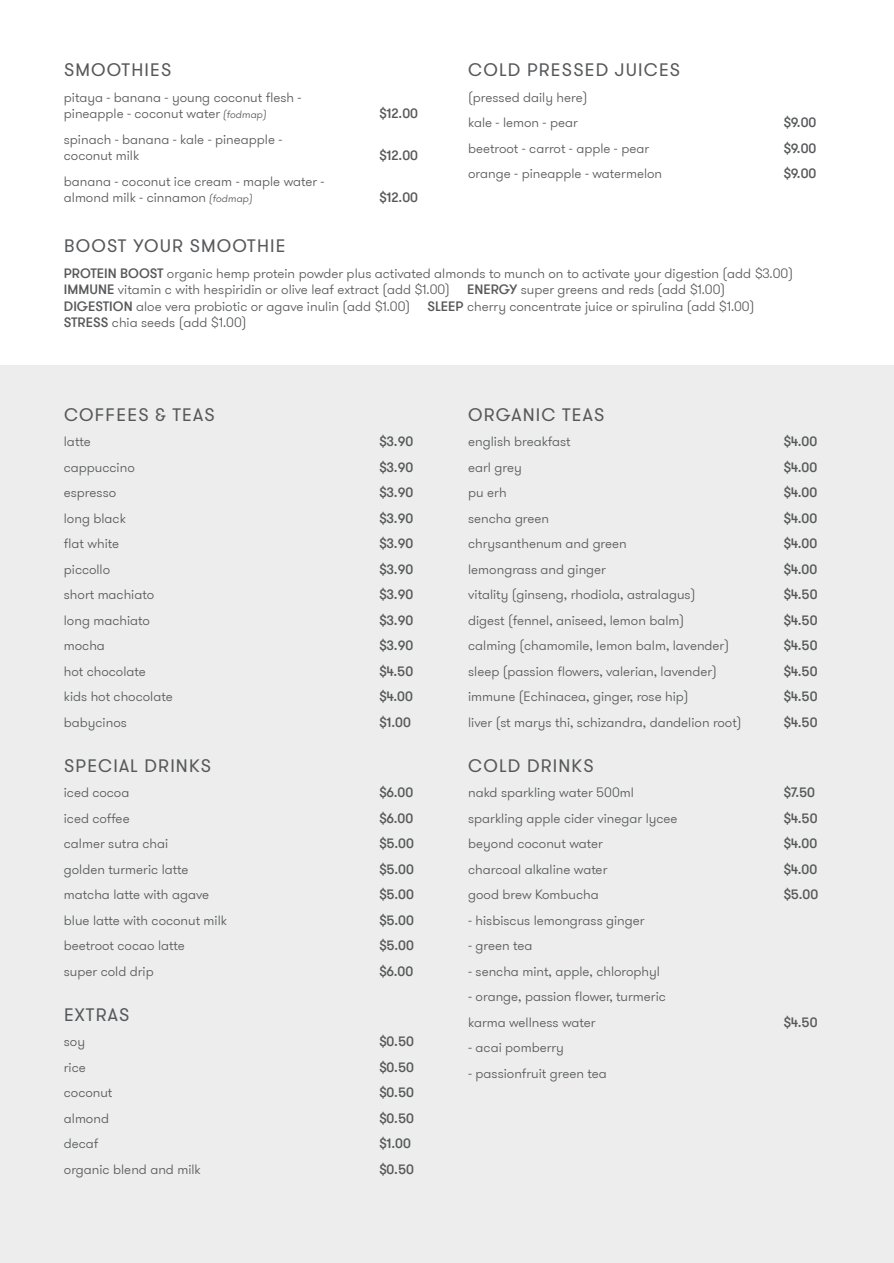
<style>
.page{position:relative;width:894px;height:1263px;background:#fff}
.page>*{position:absolute;margin:0;border:0;box-sizing:border-box;transform-origin:0 0}
.t1{font:18px "GT Walsheim Pro";letter-spacing:.065em;color:#57585a}
.t2{font:300 13.5px/16.5px "GT Walsheim Pro";color:#57585a}
.t3{font:500 13.5px "GT Walsheim Pro";color:#57585a}
.s1{font-style:italic;font-size:10.5px}
.s2{font-weight:500}
</style>
<div class="page">
<div style="left:0;top:366px;width:893px;height:897px;background:#ecedec"></div>
<h1 class="t1" style="left:64px;top:63px;width:109px">SMOOTHIES</h1>
<p class="t2" style="left:64px;top:90px;width:239px">pitaya - banana - young coconut flesh - pineapple - coconut water <span class="s1">(fodmap)</span></p>
<p class="t2" style="left:64px;top:132px;width:220px">spinach - banana - kale - pineapple - coconut milk</p>
<p class="t2" style="left:64px;top:174px;width:262px">banana - coconut ice cream - maple water - almond milk - cinnamon <span class="s1">(fodmap)</span></p>
<p class="t3" style="left:378px;top:108px;width:41px">$12.00</p>
<p class="t3" style="left:378px;top:150px;width:41px">$12.00</p>
<p class="t3" style="left:378px;top:192px;width:41px">$12.00</p>
<h1 class="t1" style="left:468px;top:63px;width:213px">COLD PRESSED JUICES</h1>
<p class="t2" style="left:468px;top:86px;width:121px;line-height:25.5px">(pressed daily here) kale - lemon - pear</p>
<p class="t3" style="left:782px;top:117px;width:35px">$9.00</p>
<p class="t2" style="left:468px;top:141px;width:182px">beetroot - carrot - apple - pear</p>
<p class="t3" style="left:782px;top:143px;width:35px">$9.00</p>
<p class="t2" style="left:468px;top:167px;width:195px">orange - pineapple - watermelon</p>
<p class="t3" style="left:782px;top:168px;width:35px">$9.00</p>
<h1 class="t1" style="left:64px;top:239px;width:223px">BOOST YOUR SMOOTHIE</h1>
<p class="t2" style="left:64px;top:266px;width:730px"><span class="s2">PROTEIN BOOST</span> organic hemp protein powder plus activated almonds to munch on to activate your digestion (add $3.00)<br><span class="s2">IMMUNE</span> vitamin c with hespiridin or olive leaf extract (add $1.00)</p>
<p class="t2" style="left:467px;top:283px;width:259px"><span class="s2">ENERGY</span> super greens and reds (add $1.00)</p>
<p class="t2" style="left:64px;top:299px;width:348px"><span class="s2">DIGESTION</span> aloe vera probiotic or agave inulin (add $1.00)</p>
<p class="t2" style="left:427px;top:299px;width:328px"><span class="s2">SLEEP</span> cherry concentrate juice or spirulina (add $1.00)</p>
<p class="t2" style="left:64px;top:316px;width:184px"><span class="s2">STRESS</span> chia seeds (add $1.00)</p>
<h1 class="t1" style="left:64px;top:407px;width:152px">COFFEES &amp; TEAS</h1>
<p class="t2" style="left:64px;top:435px;width:28px">latte</p>
<p class="t3" style="left:378px;top:436px;width:36px">$3.90</p>
<p class="t2" style="left:64px;top:460px;width:72px">cappuccino</p>
<p class="t3" style="left:378px;top:462px;width:36px">$3.90</p>
<p class="t2" style="left:64px;top:486px;width:54px">espresso</p>
<p class="t3" style="left:378px;top:487px;width:36px">$3.90</p>
<p class="t2" style="left:64px;top:511px;width:63px">long black</p>
<p class="t3" style="left:378px;top:513px;width:36px">$3.90</p>
<p class="t2" style="left:64px;top:537px;width:57px">flat white</p>
<p class="t3" style="left:378px;top:538px;width:36px">$3.90</p>
<p class="t2" style="left:64px;top:562px;width:48px">piccollo</p>
<p class="t3" style="left:378px;top:564px;width:36px">$3.90</p>
<p class="t2" style="left:64px;top:588px;width:92px">short machiato</p>
<p class="t3" style="left:378px;top:589px;width:36px">$3.90</p>
<p class="t2" style="left:64px;top:613px;width:88px">long machiato</p>
<p class="t3" style="left:378px;top:615px;width:36px">$3.90</p>
<p class="t2" style="left:64px;top:639px;width:43px">mocha</p>
<p class="t3" style="left:378px;top:640px;width:36px">$3.90</p>
<p class="t2" style="left:64px;top:664px;width:83px">hot chocolate</p>
<p class="t3" style="left:378px;top:666px;width:36px">$4.50</p>
<p class="t2" style="left:64px;top:690px;width:110px">kids hot chocolate</p>
<p class="t3" style="left:378px;top:691px;width:36px">$4.00</p>
<p class="t2" style="left:64px;top:715px;width:64px">babycinos</p>
<p class="t3" style="left:378px;top:717px;width:34px">$1.00</p>
<h1 class="t1" style="left:64px;top:758px;width:149px">SPECIAL DRINKS</h1>
<p class="t2" style="left:64px;top:786px;width:67px">iced cocoa</p>
<p class="t3" style="left:378px;top:787px;width:36px">$6.00</p>
<p class="t2" style="left:64px;top:811px;width:67px">iced coffee</p>
<p class="t3" style="left:378px;top:813px;width:36px">$6.00</p>
<p class="t2" style="left:64px;top:837px;width:106px">calmer sutra chai</p>
<p class="t3" style="left:378px;top:838px;width:37px">$5.00</p>
<p class="t2" style="left:64px;top:862px;width:126px">golden turmeric latte</p>
<p class="t3" style="left:378px;top:864px;width:37px">$5.00</p>
<p class="t2" style="left:64px;top:888px;width:147px">matcha latte with agave</p>
<p class="t3" style="left:378px;top:889px;width:37px">$5.00</p>
<p class="t2" style="left:64px;top:913px;width:164px">blue latte with coconut milk</p>
<p class="t3" style="left:378px;top:915px;width:37px">$5.00</p>
<p class="t2" style="left:64px;top:939px;width:122px">beetroot cocao latte</p>
<p class="t3" style="left:378px;top:940px;width:37px">$5.00</p>
<p class="t2" style="left:64px;top:964px;width:91px">super cold drip</p>
<p class="t3" style="left:378px;top:966px;width:36px">$6.00</p>
<h1 class="t1" style="left:64px;top:1007px;width:67px">EXTRAS</h1>
<p class="t2" style="left:64px;top:1035px;width:23px">soy</p>
<p class="t3" style="left:378px;top:1036px;width:37px">$0.50</p>
<p class="t2" style="left:64px;top:1060px;width:23px">rice</p>
<p class="t3" style="left:378px;top:1062px;width:37px">$0.50</p>
<p class="t2" style="left:64px;top:1086px;width:50px">coconut</p>
<p class="t3" style="left:378px;top:1087px;width:37px">$0.50</p>
<p class="t2" style="left:64px;top:1111px;width:47px">almond</p>
<p class="t3" style="left:378px;top:1113px;width:37px">$0.50</p>
<p class="t2" style="left:64px;top:1137px;width:36px">decaf</p>
<p class="t3" style="left:378px;top:1138px;width:34px">$1.00</p>
<p class="t2" style="left:64px;top:1162px;width:138px">organic blend and milk</p>
<p class="t3" style="left:378px;top:1164px;width:37px">$0.50</p>
<h1 class="t1" style="left:468px;top:407px;width:137px">ORGANIC TEAS</h1>
<p class="t2" style="left:468px;top:435px;width:104px">english breakfast</p>
<p class="t3" style="left:782px;top:436px;width:36px">$4.00</p>
<p class="t2" style="left:468px;top:460px;width:55px">earl grey</p>
<p class="t3" style="left:782px;top:462px;width:36px">$4.00</p>
<p class="t2" style="left:468px;top:486px;width:40px">pu erh</p>
<p class="t3" style="left:782px;top:487px;width:36px">$4.00</p>
<p class="t2" style="left:468px;top:511px;width:82px">sencha green</p>
<p class="t3" style="left:782px;top:513px;width:36px">$4.00</p>
<p class="t2" style="left:468px;top:537px;width:160px">chrysanthenum and green</p>
<p class="t3" style="left:782px;top:538px;width:36px">$4.00</p>
<p class="t2" style="left:468px;top:562px;width:139px">lemongrass and ginger</p>
<p class="t3" style="left:782px;top:564px;width:36px">$4.00</p>
<p class="t2" style="left:468px;top:588px;width:228px">vitality (ginseng, rhodiola, astralagus)</p>
<p class="t3" style="left:782px;top:589px;width:36px">$4.50</p>
<p class="t2" style="left:468px;top:613px;width:217px">digest (fennel, aniseed, lemon balm)</p>
<p class="t3" style="left:782px;top:615px;width:36px">$4.50</p>
<p class="t2" style="left:468px;top:639px;width:262px">calming (chamomile, lemon balm, lavender)</p>
<p class="t3" style="left:782px;top:640px;width:36px">$4.50</p>
<p class="t2" style="left:468px;top:664px;width:250px">sleep (passion flowers, valerian, lavender)</p>
<p class="t3" style="left:782px;top:666px;width:36px">$4.50</p>
<p class="t2" style="left:468px;top:690px;width:222px">immune (Echinacea, ginger, rose hip)</p>
<p class="t3" style="left:782px;top:691px;width:36px">$4.50</p>
<p class="t2" style="left:468px;top:715px;width:275px">liver (st marys thi, schizandra, dandelion root)</p>
<p class="t3" style="left:782px;top:717px;width:36px">$4.50</p>
<h1 class="t1" style="left:468px;top:758px;width:127px">COLD DRINKS</h1>
<p class="t2" style="left:468px;top:786px;width:167px">nakd sparkling water 500ml</p>
<p class="t3" style="left:782px;top:787px;width:33px">$7.50</p>
<p class="t2" style="left:468px;top:811px;width:211px">sparkling apple cider vinegar lycee</p>
<p class="t3" style="left:782px;top:813px;width:36px">$4.50</p>
<p class="t2" style="left:468px;top:837px;width:136px">beyond coconut water</p>
<p class="t3" style="left:782px;top:838px;width:36px">$4.00</p>
<p class="t2" style="left:468px;top:862px;width:141px">charcoal alkaline water</p>
<p class="t3" style="left:782px;top:864px;width:36px">$4.00</p>
<p class="t2" style="left:468px;top:888px;width:132px">good brew Kombucha</p>
<p class="t3" style="left:782px;top:889px;width:37px">$5.00</p>
<p class="t2" style="left:468px;top:913px;width:178px">- hisbiscus lemongrass ginger</p>
<p class="t2" style="left:468px;top:939px;width:66px">- green tea</p>
<p class="t2" style="left:468px;top:964px;width:193px">- sencha mint, apple, chlorophyl</p>
<p class="t2" style="left:468px;top:985px;width:199px;line-height:25.5px">- orange, passion flower, turmeric karma wellness water</p>
<p class="t3" style="left:782px;top:1017px;width:36px">$4.50</p>
<p class="t2" style="left:468px;top:1041px;width:97px">- acai pomberry</p>
<p class="t2" style="left:468px;top:1066px;width:140px">- passionfruit green tea</p>
</div>
